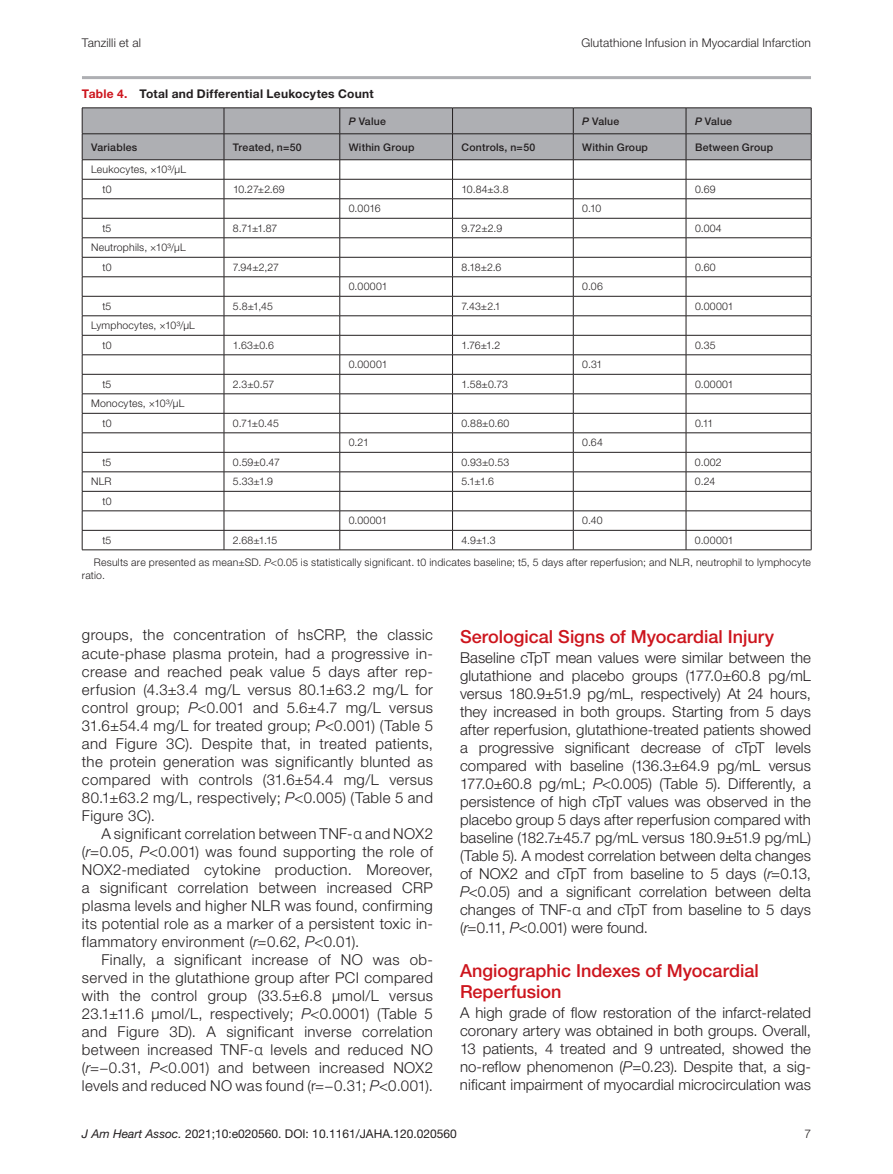
<style>
.page{position:relative;width:893px;height:1174px;background:#fff}
.page>*{position:absolute;margin:0;border:0;box-sizing:border-box;transform-origin:0 0}
.t1{font:500 18px/21px "Helvetica Neue LT Std";color:#cd151d}
.t2{font:300 15px/18px "Helvetica Neue LT Std";letter-spacing:.015em;color:#231f20;text-align:justify}
.t3{font:12px "Helvetica Neue LT Std";color:#231f20}
.t4{font:300 12px "Helvetica Neue LT Std";letter-spacing:.015em;color:#231f20}
.t5{font:700 12px "Helvetica Neue LT Std";letter-spacing:.025em;color:#231f20}
.t6{font:300 10.5px/19.5px "Helvetica Neue LT Std";letter-spacing:.02em;color:#231f20}
.t7{font:500 10.5px "Helvetica Neue LT Std";letter-spacing:.02em;color:#231f20}
.s1{color:#cd151d}
.s2{font-style:italic}
.s3{font-family:"Noto Sans"}
</style>
<div class="page">
<hr style="left:82px;top:549px;width:142px;height:1px;background:#231f20">
<hr style="left:224px;top:549px;width:116px;height:1px;background:#231f20">
<hr style="left:340px;top:549px;width:113px;height:1px;background:#231f20">
<hr style="left:453px;top:549px;width:120px;height:1px;background:#231f20">
<hr style="left:573px;top:549px;width:113px;height:1px;background:#231f20">
<hr style="left:686px;top:549px;width:125px;height:1px;background:#231f20">
<svg style="left:82px;top:108px;width:730px;height:441px"></svg>
<hr style="left:82px;top:159px;width:142px;height:1px;background:#231f20">
<hr style="left:82px;top:76px;width:729px;height:3px;background:#aeafb3">
<p class="t4" style="left:82px;top:35px;width:61px">Tanzilli et al</p>
<p class="t4" style="left:581px;top:35px;width:231px">Glutathione Infusion in Myocardial Infarction</p>
<p class="t5" style="left:82px;top:86px;width:293px"><span class="s1">Table 4.</span> Total and Differential Leukocytes Count</p>
<p class="t7" style="left:349px;top:115px;width:39px"><span class="s2">P</span> Value</p>
<p class="t7" style="left:582px;top:115px;width:39px"><span class="s2">P</span> Value</p>
<p class="t7" style="left:695px;top:115px;width:39px"><span class="s2">P</span> Value</p>
<p class="t7" style="left:91px;top:140px;width:48px">Variables</p>
<p class="t7" style="left:233px;top:140px;width:70px">Treated, n=50</p>
<p class="t7" style="left:349px;top:140px;width:67px">Within Group</p>
<p class="t7" style="left:462px;top:140px;width:75px">Controls, n=50</p>
<p class="t7" style="left:582px;top:140px;width:67px">Within Group</p>
<p class="t7" style="left:695px;top:140px;width:80px">Between Group</p>
<p class="t6" style="left:102px;top:159px;width:85px;text-indent:-11px">Leukocytes, <span class="s2">×</span>10³/µL t0</p>
<p class="t6" style="left:233px;top:179px;width:53px">10.27±2.69</p>
<p class="t6" style="left:462px;top:179px;width:49px">10.84±3.8</p>
<p class="t6" style="left:695px;top:179px;width:22px">0.69</p>
<p class="t6" style="left:349px;top:198px;width:33px">0.0016</p>
<p class="t6" style="left:582px;top:198px;width:21px">0.10</p>
<p class="t6" style="left:102px;top:218px;width:10px">t5</p>
<p class="t6" style="left:233px;top:218px;width:46px">8.71±1.87</p>
<p class="t6" style="left:462px;top:218px;width:42px">9.72±2.9</p>
<p class="t6" style="left:695px;top:218px;width:28px">0.004</p>
<p class="t6" style="left:102px;top:237px;width:85px;text-indent:-11px">Neutrophils, <span class="s2">×</span>10³/µL t0</p>
<p class="t6" style="left:233px;top:257px;width:48px">7.94±2,27</p>
<p class="t6" style="left:462px;top:257px;width:41px">8.18±2.6</p>
<p class="t6" style="left:695px;top:257px;width:22px">0.60</p>
<p class="t6" style="left:349px;top:276px;width:40px">0.00001</p>
<p class="t6" style="left:582px;top:276px;width:22px">0.06</p>
<p class="t6" style="left:102px;top:296px;width:10px">t5</p>
<p class="t6" style="left:233px;top:296px;width:42px">5.8±1,45</p>
<p class="t6" style="left:461px;top:296px;width:41px">7.43±2.1</p>
<p class="t6" style="left:695px;top:296px;width:40px">0.00001</p>
<p class="t6" style="left:102px;top:315px;width:94px;text-indent:-11px">Lymphocytes, <span class="s2">×</span>10³/µL t0</p>
<p class="t6" style="left:233px;top:335px;width:43px">1.63±0.6</p>
<p class="t6" style="left:461px;top:335px;width:40px">1.76±1.2</p>
<p class="t6" style="left:695px;top:335px;width:22px">0.35</p>
<p class="t6" style="left:349px;top:354px;width:40px">0.00001</p>
<p class="t6" style="left:582px;top:354px;width:22px">0.31</p>
<p class="t6" style="left:102px;top:374px;width:10px">t5</p>
<p class="t6" style="left:233px;top:374px;width:43px">2.3±0.57</p>
<p class="t6" style="left:461px;top:374px;width:48px">1.58±0.73</p>
<p class="t6" style="left:695px;top:374px;width:40px">0.00001</p>
<p class="t6" style="left:102px;top:393px;width:83px;text-indent:-11px">Monocytes, <span class="s2">×</span>10³/µL t0</p>
<p class="t6" style="left:233px;top:413px;width:47px">0.71±0.45</p>
<p class="t6" style="left:461px;top:413px;width:49px">0.88±0.60</p>
<p class="t6" style="left:695px;top:413px;width:20px">0.11</p>
<p class="t6" style="left:349px;top:432px;width:22px">0.21</p>
<p class="t6" style="left:582px;top:432px;width:22px">0.64</p>
<p class="t6" style="left:102px;top:452px;width:10px">t5</p>
<p class="t6" style="left:233px;top:452px;width:48px">0.59±0.47</p>
<p class="t6" style="left:461px;top:452px;width:49px">0.93±0.53</p>
<p class="t6" style="left:695px;top:452px;width:28px">0.002</p>
<p class="t6" style="left:91px;top:471px;width:22px">NLR</p>
<p class="t6" style="left:233px;top:471px;width:42px">5.33±1.9</p>
<p class="t6" style="left:461px;top:471px;width:34px">5.1±1.6</p>
<p class="t6" style="left:695px;top:471px;width:22px">0.24</p>
<p class="t6" style="left:102px;top:491px;width:11px">t0</p>
<p class="t6" style="left:349px;top:510px;width:40px">0.00001</p>
<p class="t6" style="left:582px;top:510px;width:22px">0.40</p>
<p class="t6" style="left:102px;top:530px;width:10px">t5</p>
<p class="t6" style="left:233px;top:530px;width:46px">2.68±1.15</p>
<p class="t6" style="left:461px;top:530px;width:36px">4.9±1.3</p>
<p class="t6" style="left:94px;top:529px;width:718px;line-height:21.9px;text-indent:601px">0.00001<br>Results are presented as mean±SD. <span class="s2">P</span>&lt;0.05 is statistically significant. t0 indicates baseline; t5, 5 days after reperfusion; and NLR, neutrophil to lymphocyte</p>
<p class="t6" style="left:82px;top:565px;width:25px">ratio.</p>
<p class="t2" style="left:82px;top:626px;width:353px">groups, the concentration of hsCRP, the classic acute-phase plasma protein, had a progressive in&shy;crease and reached peak value 5 days after rep&shy;erfusion (4.3±3.4 mg/L versus 80.1±63.2 mg/L for control group; <span class="s2">P</span>&lt;0.001 and 5.6±4.7 mg/L versus 31.6±54.4 mg/L for treated group; <span class="s2">P</span>&lt;0.001) (Table 5 and Figure 3C). Despite that, in treated patients, the protein generation was significantly blunted as compared with controls (31.6±54.4 mg/L versus 80.1±63.2 mg/L, respectively; <span class="s2">P</span>&lt;0.005) (Table 5 and Figure 3C).</p>
<p class="t2" style="left:82px;top:824px;width:353px;text-indent:20px">A significant correlation between TNF-<span class="s3">α</span> and NOX2 (<span class="s2">r</span>=0.05, <span class="s2">P</span>&lt;0.001) was found supporting the role of NOX2-mediated cytokine production. Moreover, a significant correlation between increased CRP plasma levels and higher NLR was found, confirming its potential role as a marker of a persistent toxic in&shy;flammatory environment (<span class="s2">r</span>=0.62, <span class="s2">P</span>&lt;0.01).</p>
<p class="t2" style="left:82px;top:950px;width:353px;text-indent:20px">Finally, a significant increase of NO was ob&shy;served in the glutathione group after PCI compared with the control group (33.5±6.8 µmol/L versus 23.1±11.6 µmol/L, respectively; <span class="s2">P</span>&lt;0.0001) (Table 5 and Figure 3D). A significant inverse correlation between increased TNF-<span class="s3">α</span> levels and reduced NO (<span class="s2">r</span>=−0.31, <span class="s2">P</span>&lt;0.001) and between increased NOX2 levels and reduced NO was found (r=−0.31; <span class="s2">P</span>&lt;0.001).</p>
<p class="t1" style="left:460px;top:625px;width:316px">Serological Signs of Myocardial Injury</p>
<p class="t2" style="left:460px;top:648px;width:353px">Baseline cTpT mean values were similar between the glutathione and placebo groups (177.0±60.8 pg/mL versus 180.9±51.9 pg/mL, respectively) At 24 hours, they increased in both groups. Starting from 5 days after reperfusion, glutathione-treated patients showed a progressive significant decrease of cTpT levels compared with baseline (136.3±64.9 pg/mL versus 177.0±60.8 pg/mL; <span class="s2">P</span>&lt;0.005) (Table 5). Differently, a persistence of high cTpT values was observed in the placebo group 5 days after reperfusion compared with baseline (182.7±45.7 pg/mL versus 180.9±51.9 pg/mL) (Table 5). A modest correlation between delta changes of NOX2 and cTpT from baseline to 5 days (<span class="s2">r</span>=0.13, <span class="s2">P</span>&lt;0.05) and a significant correlation between delta changes of TNF-<span class="s3">α</span> and cTpT from baseline to 5 days (<span class="s2">r</span>=0.11, <span class="s2">P</span>&lt;0.001) were found.</p>
<p class="t1" style="left:460px;top:959px;width:300px">Angiographic Indexes of Myocardial<br>Reperfusion</p>
<p class="t2" style="left:460px;top:1003px;width:353px">A high grade of flow restoration of the infarct-related coronary artery was obtained in both groups. Overall, 13 patients, 4 treated and 9 untreated, showed the no-reflow phenomenon (<span class="s2">P</span>=0.23). Despite that, a sig&shy;nificant impairment of myocardial microcirculation was</p>
<p class="t3" style="left:82px;top:1126px;width:376px"><span class="s2">J Am Heart Assoc.</span> 2021;10:e020560. DOI: 10.1161/JAHA.120.020560</p>
<p class="t4" style="left:804px;top:1126px;width:8px">7</p>
</div>
